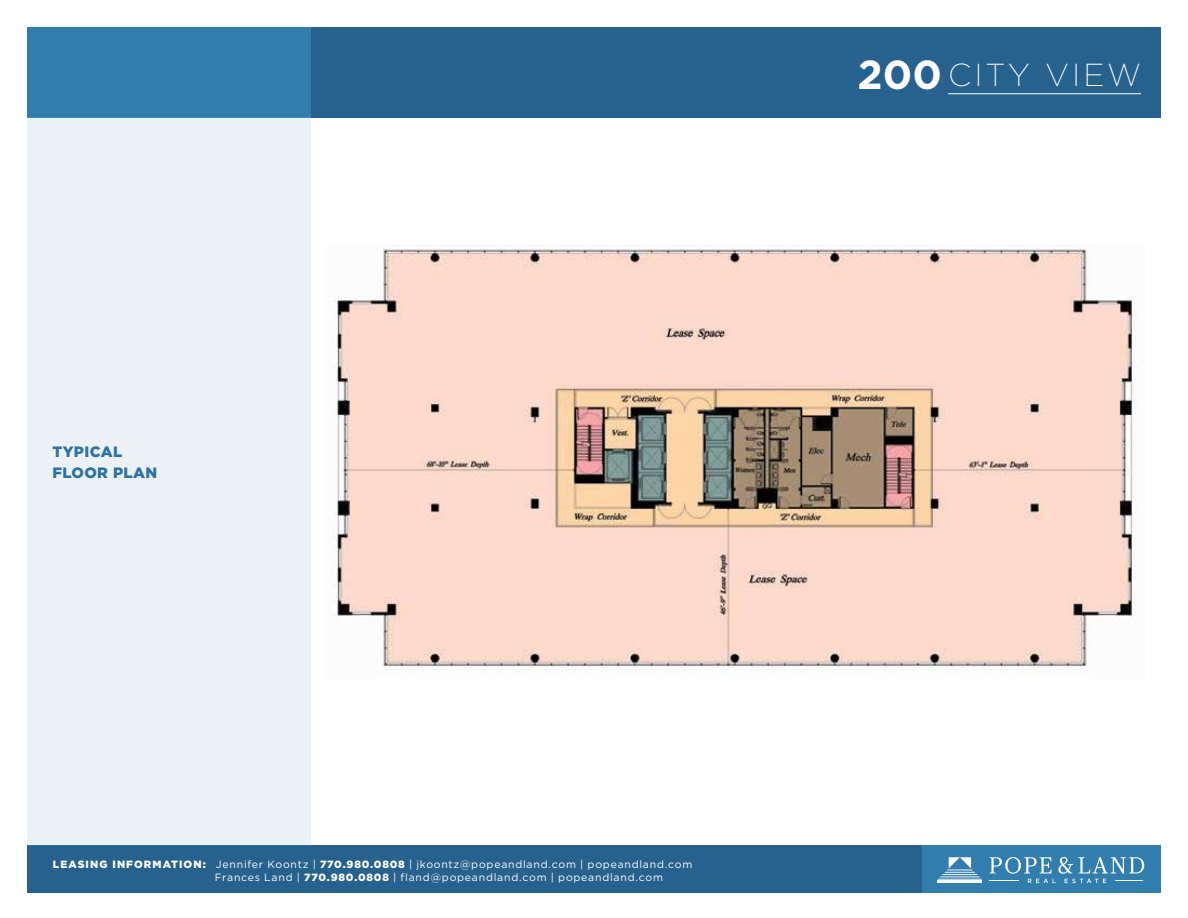
<style>
.page{position:relative;width:1188px;height:918px;background:#fff}
.page>*{position:absolute;margin:0;border:0;box-sizing:border-box;transform-origin:0 0}
.t1{font:200 31.8px "Gotham";letter-spacing:.1em;color:#fff}
.t2{font:900 15px/21.8px "Gotham";letter-spacing:.025em;color:#27628e}
.t3{font:10.5px/12.8px "Gotham";letter-spacing:.075em;color:#fff}
.s1{font-weight:900}
.s2{font-weight:700;font-size:40.5px}
</style>
<div class="page">
<img style="left:333px;top:244px;width:804px;height:429px">
<div style="left:27px;top:846px;width:1134px;height:47px;background:#27628e"></div>
<div style="left:923px;top:846px;width:238px;height:47px;background:#317dad"></div>
<div style="left:27px;top:27px;width:1134px;height:90px;background:#27628e"></div>
<hr style="left:948px;top:93px;width:193px;height:1px;background:#fff">
<div style="left:27px;top:27px;width:283px;height:90px;background:#317dad"></div>
<div style="left:27px;top:117px;width:283px;height:729px;background:#ecf1f5"></div>
<svg style="left:937px;top:857px;width:45px;height:23px"></svg>
<hr style="left:937px;top:880px;width:45px;height:3px;background:#fff">
<svg style="left:990px;top:857px;width:154px;height:26px"></svg>
<h2 class="t2" style="left:52px;top:440px;width:106px">TYPICAL<br>FLOOR PLAN</h2>
<p class="t3" style="left:215px;top:858px;width:479px;text-indent:-162px"><span class="s1">LEASING INFORMATION:</span> Jennifer Koontz | <span class="s1">770.980.0808</span> | jkoontz@popeandland.com | popeandland.com<br>Frances Land | <span class="s1">770.980.0808</span> | fland@popeandland.com | popeandland.com</p>
<h1 class="t1" style="left:858px;top:55px;width:285px"><span class="s2">200</span>CITY VIEW</h1>
</div>
